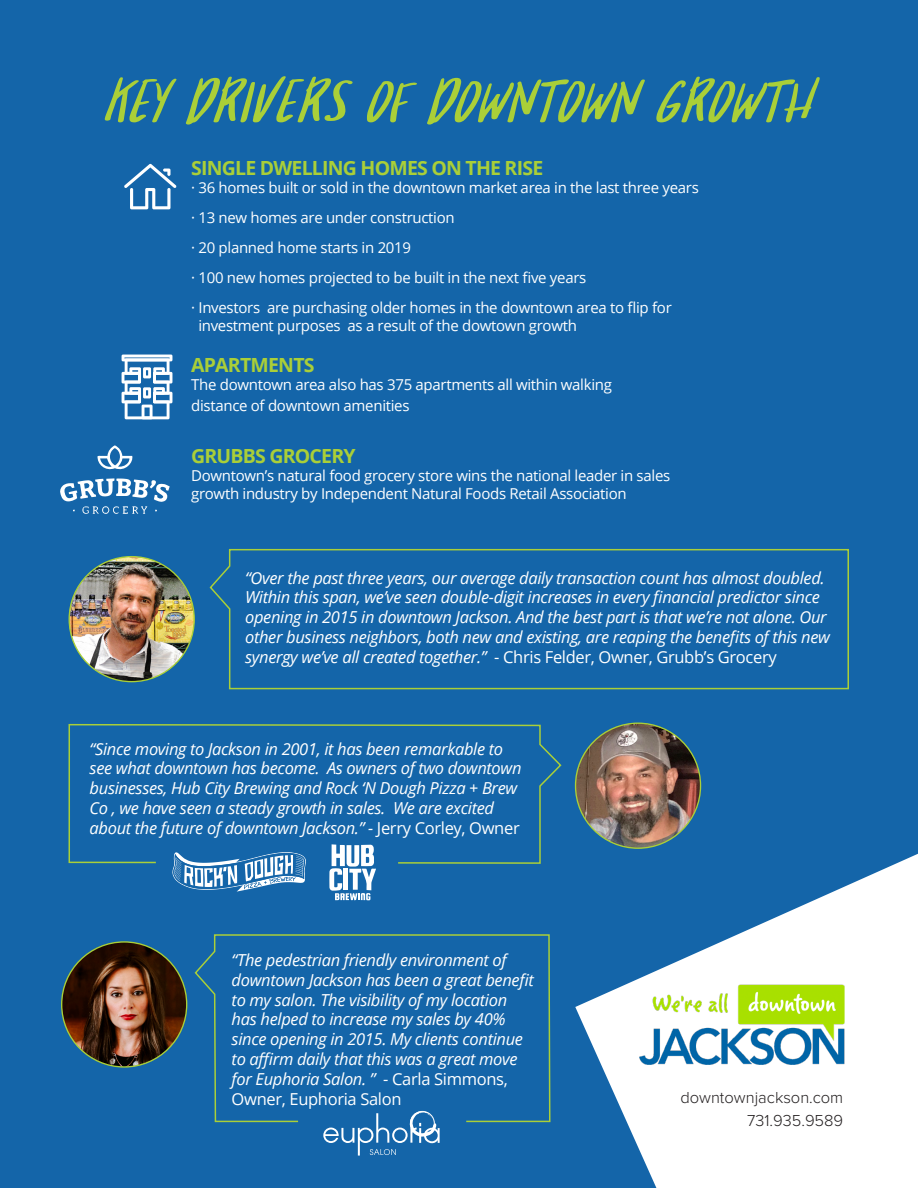
<style>
.page{position:relative;width:918px;height:1188px;background:#1465a9}
.page>*{position:absolute;margin:0;border:0;box-sizing:border-box;transform-origin:0 0}
.t1{font:71.85px "Aerostat";color:#aacf38}
.t2{font:700 19.5px "Open Sans";letter-spacing:-.04em;color:#aacf38}
.t3{font:italic 16.5px/19.8px "Open Sans";letter-spacing:-.02em;color:#fff}
.t4{font:300 16.5px "Proxima Nova";color:#231f20}
.t5{font:15px/18px "Open Sans";letter-spacing:-.02em;color:#fff}
.s1{font-style:normal}
</style>
<div class="page">
<svg style="left:209px;top:549px;width:640px;height:141px"></svg>
<svg style="left:124px;top:164px;width:53px;height:45px"></svg>
<svg style="left:122px;top:355px;width:50px;height:64px"></svg>
<svg style="left:97px;top:445px;width:36px;height:25px"></svg>
<svg style="left:60px;top:478px;width:110px;height:36px"></svg>
<svg style="left:575px;top:854px;width:343px;height:334px;fill:#fff"></svg>
<img style="left:604px;top:949px;width:275px;height:149px">
<svg style="left:68px;top:724px;width:494px;height:140px"></svg>
<img style="left:69px;top:557px;width:125px;height:125px;border-radius:63px">
<img style="left:576px;top:723px;width:125px;height:125px;border-radius:63px">
<svg style="left:172px;top:852px;width:134px;height:40px"></svg>
<svg style="left:329px;top:844px;width:47px;height:57px"></svg>
<svg style="left:194px;top:934px;width:357px;height:189px"></svg>
<img style="left:62px;top:942px;width:125px;height:125px;border-radius:63px">
<svg style="left:323px;top:1111px;width:117px;height:45px"></svg>
<p class="t1" style="left:105px;top:69px;width:710px">Key Drivers of Downtown Growth</p>
<p class="t2" style="left:191px;top:154px;width:354px">SINGLE DWELLING HOMES ON THE RISE</p>
<p class="t5" style="left:191px;top:178px;width:509px">· 36 homes built or sold in the downtown market area in the last three years</p>
<p class="t5" style="left:191px;top:208px;width:265px">· 13 new homes are under construction</p>
<p class="t5" style="left:191px;top:238px;width:221px">· 20 planned home starts in 2019</p>
<p class="t5" style="left:191px;top:268px;width:397px">· 100 new homes projected to be built in the next five years</p>
<p class="t5" style="left:191px;top:298px;width:482px">· Investors are purchasing older homes in the downtown area to flip for</p>
<p class="t5" style="left:198px;top:316px;width:380px">investment purposes as a result of the dowtown growth</p>
<p class="t2" style="left:191px;top:351px;width:125px">APARTMENTS</p>
<p class="t5" style="left:191px;top:375px;width:422px">The downtown area also has 375 apartments all within walking</p>
<p class="t5" style="left:191px;top:396px;width:220px">distance of downtown amenities</p>
<p class="t2" style="left:191px;top:443px;width:166px">GRUBBS GROCERY</p>
<p class="t5" style="left:191px;top:467px;width:481px">Downtown’s natural food grocery store wins the national leader in sales growth industry by Independent Natural Foods Retail Association</p>
<p class="t3" style="left:245px;top:567px;width:586px">“Over the past three years, our average daily transaction count has almost doubled.<br>Within this span, we’ve seen double-digit increases in every financial predictor since opening in 2015 in downtown Jackson. And the best part is that we’re not alone. Our other business neighbors, both new and existing, are reaping the benefits of this new synergy we’ve all created together.” <span class="s1">- Chris Felder, Owner, Grubb’s Grocery</span></p>
<p class="t3" style="left:90px;top:738px;width:433px">“Since moving to Jackson in 2001, it has been remarkable to see what downtown has become. As owners of two downtown businesses, Hub City Brewing and Rock ‘N Dough Pizza + Brew Co , we have seen a steady growth in sales. We are excited about the future of downtown Jackson.” - <span class="s1">Jerry Corley, Owner</span></p>
<p class="t3" style="left:232px;top:950px;width:304px">“The pedestrian friendly environment of downtown Jackson has been a great benefit to my salon. The visibility of my location has helped to increase my sales by 40% since opening in 2015. My clients continue to affirm daily that this was a great move for Euphoria Salon. ” <span class="s1">- Carla Simmons, Owner, Euphoria Salon</span></p>
<p class="t4" style="left:680px;top:1088px;width:164px">downtownjackson.com</p>
<p class="t4" style="left:747px;top:1111px;width:98px">731.935.9589</p>
</div>
